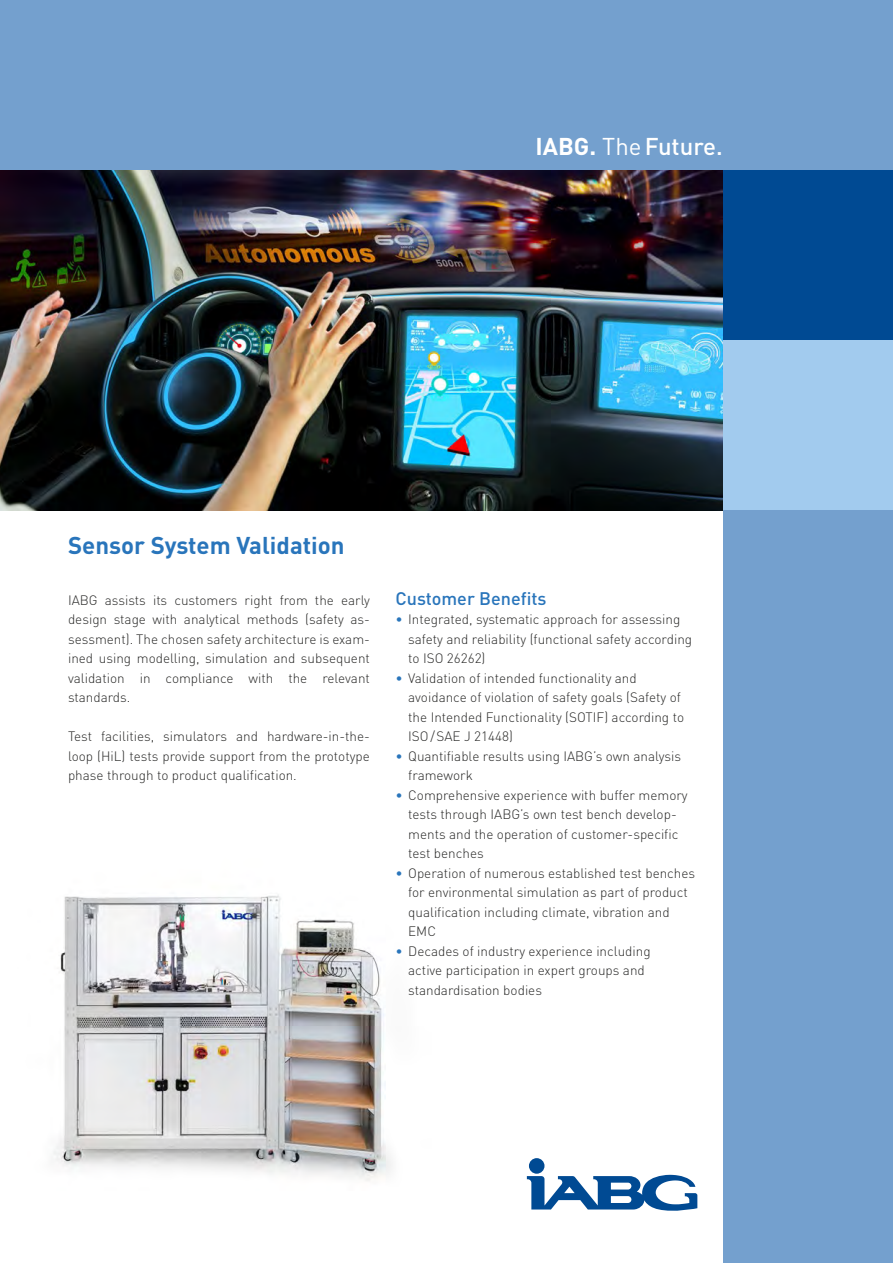
<style>
.page{position:relative;width:893px;height:1263px;background:#fff}
.page>*{position:absolute;margin:0;border:0;box-sizing:border-box;transform-origin:0 0}
.t1{font:700 24px "DINOT";color:#2975bb}
.t2{font:500 24px "DINOT";color:#fff}
.t3{font:500 18px "DINOT";color:#2975bb}
.t4{font:300 13.5px/19.5px "DINOT";color:#282827}
.s1{font-weight:700}
.s2{font-weight:400}
.s3{color:#2975bb}
</style>
<div class="page">
<img style="left:53px;top:895px;width:339px;height:286px">
<img style="left:0;top:170px;width:723px;height:340px">
<div style="left:0;top:0;width:893px;height:170px;background:#74a0ce"></div>
<div style="left:723px;top:170px;width:170px;height:170px;background:#004a93"></div>
<div style="left:723px;top:340px;width:170px;height:170px;background:#a2cbee"></div>
<div style="left:723px;top:510px;width:170px;height:753px;background:#74a0ce"></div>
<div style="left:529px;top:1158px;width:15px;height:16px;background:#004a93;border-radius:50%"></div>
<svg style="left:526px;top:1175px;width:171px;height:36px"></svg>
<h1 class="t2" style="left:535px;top:131px;width:189px"><span class="s1">IABG.</span> <span class="s2">The</span>Future.</h1>
<h1 class="t1" style="left:68px;top:530px;width:278px">Sensor System Validation</h1>
<p class="t4" style="left:68px;top:590px;width:303px;text-align:justify">IABG assists its customers right from the early design stage with analytical methods (safety as&shy;sessment). The chosen safety architecture is exam&shy;ined using modelling, simulation and subsequent validation in compliance with the relevant standards.</p>
<p class="t4" style="left:68px;top:726px;width:303px;text-align:justify">Test facilities, simulators and hardware-in-the&shy;loop (HiL) tests provide support from the prototype phase through to product qualification.</p>
<h2 class="t3" style="left:395px;top:587px;width:153px">Customer Benefits</h2>
<p class="t4" style="left:408px;top:609px;width:285px;text-indent:-13px"><span class="s3">•</span> Integrated, systematic approach for assessing safety and reliability (functional safety according to ISO 26262)</p>
<p class="t4" style="left:408px;top:668px;width:277px;text-indent:-13px"><span class="s3">•</span> Validation of intended functionality and avoidance of violation of safety goals (Safety of the Intended Functionality (SOTIF) according to ISO/SAE J 21448)</p>
<p class="t4" style="left:408px;top:746px;width:274px;text-indent:-13px"><span class="s3">•</span> Quantifiable results using IABG’s own analysis framework</p>
<p class="t4" style="left:408px;top:785px;width:281px;text-indent:-13px"><span class="s3">•</span> Comprehensive experience with buffer memory tests through IABG’s own test bench develop&shy;ments and the operation of customer-specific test benches</p>
<p class="t4" style="left:408px;top:863px;width:288px;text-indent:-13px"><span class="s3">•</span> Operation of numerous established test benches for environmental simulation as part of product qualification including climate, vibration and EMC</p>
<p class="t4" style="left:408px;top:941px;width:244px;text-indent:-13px"><span class="s3">•</span> Decades of industry experience including active participation in expert groups and standardisation bodies</p>
</div>
